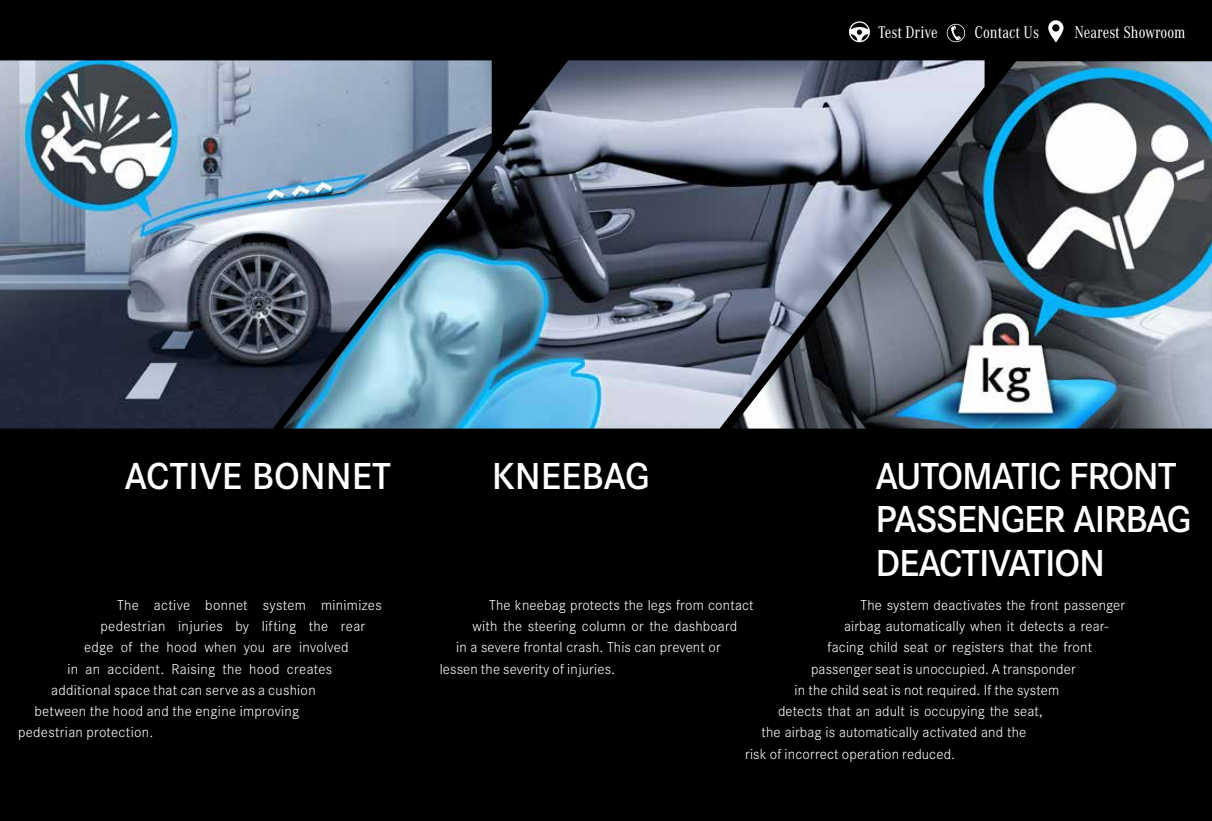
<style>
.page{position:relative;width:1212px;height:821px;background:#fff}
.page>*{position:absolute;margin:0;border:0;box-sizing:border-box;transform-origin:0 0}
.t1{font:600 39px/43.5px "Corporate S";letter-spacing:-.03em;color:#fff}
.t2{font:600 39px "Corporate S";color:#fff}
.t3{font:17.55px "Corporate A Con";color:#fff}
.t4{font:300 15px "Corporate S";letter-spacing:.01em;color:#fff}
</style>
<div class="page">
<div style="left:0;top:0;width:1212px;height:61px;background:#000"></div>
<svg style="left:946px;top:24px;width:19px;height:18px"></svg>
<svg style="left:849px;top:21px;width:21px;height:21px"></svg>
<svg style="left:1048px;top:20px;width:15px;height:22px"></svg>
<div style="left:0;top:61px;width:1212px;height:760px;background:#000"></div>
<img style="left:984px;top:61px;width:228px;height:367px">
<img style="left:0;top:60px;width:283px;height:368px">
<img style="left:283px;top:60px;width:701px;height:368px">
<p class="t3" style="left:878px;top:23px;width:61px">Test Drive</p>
<p class="t3" style="left:974px;top:23px;width:66px">Contact Us</p>
<p class="t3" style="left:1074px;top:23px;width:112px">Nearest Showroom</p>
<h1 class="t2" style="left:124px;top:453px;width:268px">ACTIVE BONNET</h1>
<h1 class="t2" style="left:492px;top:453px;width:160px">KNEEBAG</h1>
<h1 class="t1" style="left:875px;top:454px;width:317px">AUTOMATIC FRONT<br>PASSENGER AIRBAG<br>DEACTIVATION</h1>
<p class="t4" style="left:117px;top:596px;width:266px">The active bonnet system minimizes</p>
<p class="t4" style="left:101px;top:617px;width:266px">pedestrian injuries by lifting the rear</p>
<p class="t4" style="left:84px;top:639px;width:266px">edge of the hood when you are involved</p>
<p class="t4" style="left:68px;top:660px;width:266px">in an accident. Raising the hood creates</p>
<p class="t4" style="left:51px;top:681px;width:266px">additional space that can serve as a cushion</p>
<p class="t4" style="left:35px;top:702px;width:266px">between the hood and the engine improving</p>
<p class="t4" style="left:18px;top:724px;width:137px">pedestrian protection.</p>
<p class="t4" style="left:860px;top:596px;width:266px">The system deactivates the front passenger</p>
<p class="t4" style="left:844px;top:617px;width:266px">airbag automatically when it detects a rear-</p>
<p class="t4" style="left:827px;top:639px;width:266px">facing child seat or registers that the front</p>
<p class="t4" style="left:811px;top:660px;width:266px">passenger seat is unoccupied. A transponder</p>
<p class="t4" style="left:794px;top:681px;width:266px">in the child seat is not required. If the system</p>
<p class="t4" style="left:778px;top:702px;width:266px">detects that an adult is occupying the seat,</p>
<p class="t4" style="left:761px;top:724px;width:266px">the airbag is automatically activated and the</p>
<p class="t4" style="left:745px;top:745px;width:212px">risk of incorrect operation reduced.</p>
<p class="t4" style="left:489px;top:596px;width:266px">The kneebag protects the legs from contact</p>
<p class="t4" style="left:473px;top:617px;width:266px">with the steering column or the dashboard</p>
<p class="t4" style="left:456px;top:639px;width:266px">in a severe frontal crash. This can prevent or</p>
<p class="t4" style="left:440px;top:660px;width:177px">lessen the severity of injuries.</p>
</div>
